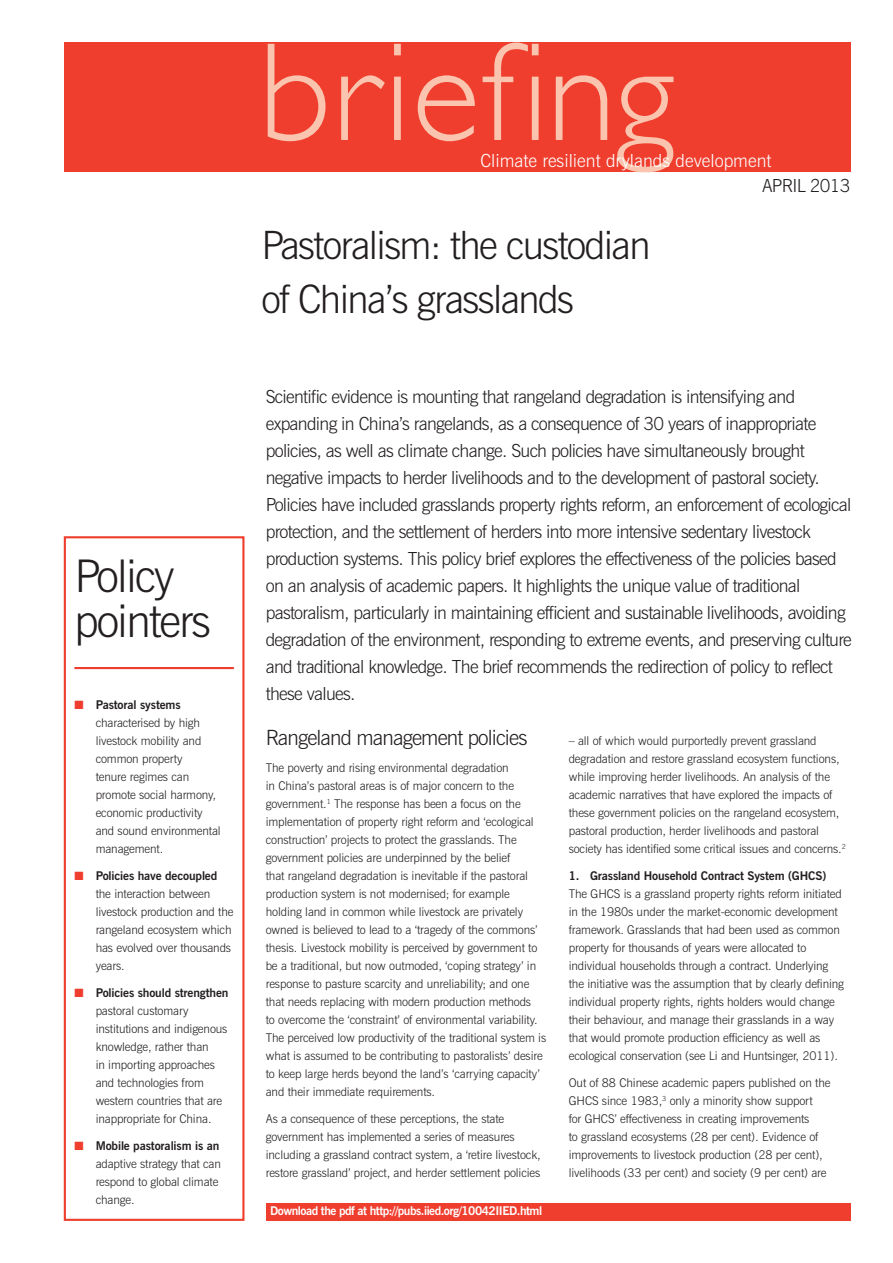
<style>
.page{position:relative;width:893px;height:1263px;background:#fff}
.page>*{position:absolute;margin:0;border:0;box-sizing:border-box;transform-origin:0 0}
.t1{font:300 45px/45px "News Gothic BT";letter-spacing:-.04em;color:#231f20}
.t2{font:300 39px/54px "News Gothic BT";letter-spacing:-.04em;color:#231f20}
.t3{font:300 21px "News Gothic BT";letter-spacing:-.04em;color:#231f20}
.t4{font:300 18px/27px "News Gothic BT";letter-spacing:-.04em;color:#231f20}
.t5{font:300 18px "News Gothic BT";color:#fff}
.t6{font:300 12px/18px "News Gothic BT";letter-spacing:-.01em;color:#231f20}
.t7{font:700 12px "News Gothic BT";letter-spacing:-.04em;color:#fff}
.t8{font:700 12px "News Gothic BT";letter-spacing:-.01em;color:#231f20}
.s1{color:#ef3e2e}
.s2{font-weight:700}
</style>
<div class="page">
<div style="left:266px;top:1203px;width:584px;height:17px;background:#ef3e2e"></div>
<div style="left:64px;top:536px;width:180px;height:685px;border:2px solid #ef3e2e"></div>
<hr style="left:74px;top:667px;width:160px;height:2px;background:#ef3e2e">
<div style="left:64px;top:44px;width:786px;height:128px;background:#ef3e2e"></div>
<svg style="left:268px;top:44px;width:57px;height:97px"></svg>
<svg style="left:341px;top:75px;width:44px;height:65px"></svg>
<svg style="left:394px;top:44px;width:7px;height:96px"></svg>
<svg style="left:418px;top:75px;width:57px;height:66px"></svg>
<svg style="left:483px;top:43px;width:56px;height:97px"></svg>
<svg style="left:556px;top:75px;width:51px;height:65px"></svg>
<svg style="left:617px;top:77px;width:56px;height:95px"></svg>
<h1 class="t1" style="left:74px;top:553px;width:138px">Policy pointers</h1>
<p class="t6" style="left:96px;top:695px;width:127px;text-indent:-21px"><span class="s1">■</span> <span class="s2">Pastoral systems </span>characterised by high livestock mobility and common property<br>tenure regimes can promote social harmony, economic productivity and sound environmental management.</p>
<p class="t6" style="left:96px;top:866px;width:139px;text-indent:-21px"><span class="s1">■</span> <span class="s2">Policies have decoupled </span>the interaction between livestock production and the rangeland ecosystem which has evolved over thousands years.</p>
<p class="t6" style="left:96px;top:983px;width:134px;text-indent:-21px"><span class="s1">■</span> <span class="s2">Policies should strengthen </span>pastoral customary institutions and indigenous knowledge, rather than<br>in importing approaches and technologies from western countries that are inappropriate for China.</p>
<p class="t6" style="left:96px;top:1136px;width:127px;text-indent:-21px"><span class="s1">■</span> <span class="s2">Mobile pastoralism is an </span>adaptive strategy that can respond to global climate change.</p>
<h3 class="t5" style="left:480px;top:150px;width:292px">Climate resilient drylands development</h3>
<h3 class="t4" style="left:762px;top:172px;width:10px">april</h3>
<h3 class="t4" style="left:810px;top:172px;width:42px">2013</h3>
<h2 class="t2" style="left:261px;top:217px;width:391px">Pastoralism: the custodian of China’s grasslands</h2>
<p class="t4" style="left:266px;top:382px;width:588px">Scientific evidence is mounting that rangeland degradation is intensifying and expanding in China’s rangelands, as a consequence of 30 years of inappropriate policies, as well as climate change. Such policies have simultaneously brought negative impacts to herder livelihoods and to the development of pastoral society.<br>Policies have included grasslands property rights reform, an enforcement of ecological protection, and the settlement of herders into more intensive sedentary livestock production systems. This policy brief explores the effectiveness of the policies based on an analysis of academic papers. It highlights the unique value of traditional pastoralism, particularly in maintaining efficient and sustainable livelihoods, avoiding degradation of the environment, responding to extreme events, and preserving culture and traditional knowledge. The brief recommends the redirection of policy to reflect these values.</p>
<p class="t6" style="left:569px;top:731px;width:279px">– all of which would purportedly prevent grassland degradation and restore grassland ecosystem functions, while improving herder livelihoods. An analysis of the academic narratives that have explored the impacts of these government policies on the rangeland ecosystem, pastoral production, herder livelihoods and pastoral society has identified some critical issues and concerns.<sup>2</sup></p>
<p class="t8" style="left:569px;top:868px;width:259px">1. Grassland Household Contract System (GHCS)</p>
<p class="t6" style="left:569px;top:884px;width:277px">The GHCS is a grassland property rights reform initiated in the 1980s under the market-economic development framework. Grasslands that had been used as common property for thousands of years were allocated to individual households through a contract. Underlying the initiative was the assumption that by clearly defining individual property rights, rights holders would change their behaviour, and manage their grasslands in a way that would promote production efficiency as well as ecological conservation (see Li and Huntsinger, 2011).</p>
<p class="t6" style="left:569px;top:1073px;width:263px">Out of 88 Chinese academic papers published on the GHCS since 1983,<sup>3</sup> only a minority show support<br>for GHCS’ effectiveness in creating improvements<br>to grassland ecosystems (28 per cent). Evidence of improvements to livestock production (28 per cent), livelihoods (33 per cent) and society (9 per cent) are</p>
<p class="t7" style="left:270px;top:1203px;width:274px">Download the pdf at http://pubs.iied.org/10042IIED.html</p>
<h3 class="t3" style="left:266px;top:724px;width:263px">Rangeland management policies</h3>
<p class="t6" style="left:266px;top:758px;width:282px">The poverty and rising environmental degradation<br>in China’s pastoral areas is of major concern to the government.<sup>1</sup> The response has been a focus on the implementation of property right reform and ‘ecological construction’ projects to protect the grasslands. The government policies are underpinned by the belief<br>that rangeland degradation is inevitable if the pastoral production system is not modernised; for example holding land in common while livestock are privately owned is believed to lead to a ‘tragedy of the commons’ thesis. Livestock mobility is perceived by government to be a traditional, but now outmoded, ‘coping strategy’ in response to pasture scarcity and unreliability; and one that needs replacing with modern production methods<br>to overcome the ‘constraint’ of environmental variability.<br>The perceived low productivity of the traditional system is what is assumed to be contributing to pastoralists’ desire to keep large herds beyond the land’s ‘carrying capacity’ and their immediate requirements.</p>
<p class="t6" style="left:266px;top:1109px;width:276px">As a consequence of these perceptions, the state government has implemented a series of measures including a grassland contract system, a ‘retire livestock, restore grassland’ project, and herder settlement policies</p>
</div>
